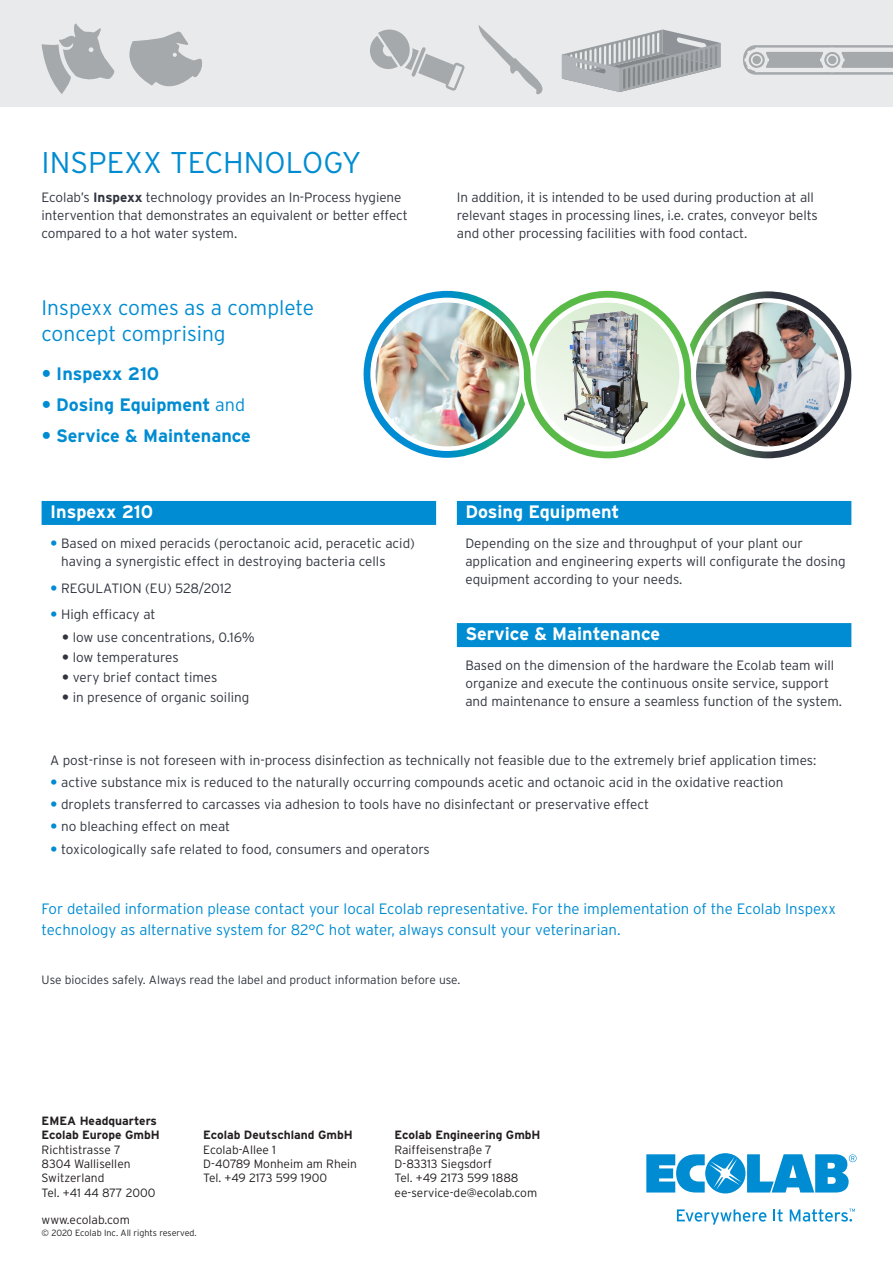
<style>
.page{position:relative;width:893px;height:1263px;background:#fff}
.page>*{position:absolute;margin:0;border:0;box-sizing:border-box;transform-origin:0 0}
.t1{font:300 30px "Interstate";color:#008cd2}
.t2{font:300 21px/25.5px "Interstate";color:#008cd2}
.t3{font:700 18px/31px "Interstate";color:#008cd2}
.t4{font:700 18px "Interstate";color:#fff}
.t5{font:300 15px/21px "Interstate";letter-spacing:-.015em;color:#008cd2}
.t6{font:300 13.5px/18px "Interstate";letter-spacing:-.005em;color:#30343e}
.t7{font:300 12px/14.4px "Interstate";color:#231f20}
.t8{font:700 12px/14.4px "Interstate";color:#231f20}
.t9{font:300 12px "Interstate";color:#30343e}
.t10{font:300 9px "Interstate";letter-spacing:-.015em;color:#231f20}
.s1{font-weight:700}
.s2{font-weight:300}
</style>
<div class="page">
<svg style="left:646px;top:1153px;width:210px;height:40px"></svg>
<svg style="left:677px;top:1209px;width:89px;height:15px"></svg>
<svg style="left:773px;top:1209px;width:10px;height:12px"></svg>
<svg style="left:790px;top:1209px;width:65px;height:12px"></svg>
<div style="left:42px;top:501px;width:394px;height:24px;background:#008cd2"></div>
<div style="left:457px;top:501px;width:394px;height:24px;background:#008cd2"></div>
<div style="left:457px;top:623px;width:394px;height:24px;background:#008cd2"></div>
<div style="left:0;top:0;width:893px;height:106px;background:#e8eaeb"></div>
<svg style="left:370px;top:29px;width:95px;height:62px"></svg>
<svg style="left:478px;top:25px;width:65px;height:70px"></svg>
<svg style="left:42px;top:24px;width:72px;height:70px"></svg>
<svg style="left:129px;top:32px;width:73px;height:54px"></svg>
<svg style="left:743px;top:45px;width:150px;height:30px"></svg>
<svg style="left:562px;top:29px;width:158px;height:63px"></svg>
<svg style="left:364px;top:291px;width:161px;height:167px"></svg>
<img style="left:376px;top:303px;width:143px;height:143px;border-radius:72px">
<img style="left:525px;top:292px;width:285px;height:165px">
<img style="left:686px;top:303px;width:164px;height:154px">
<h1 class="t1" style="left:42px;top:144px;width:318px">I nspexx tech nology</h1>
<p class="t6" style="left:42px;top:188px;width:368px">Ecolab’s <span class="s1">Inspexx</span> technology provides an I n-Process hygiene intervention that demonstrates an equivalent or better effect compared to a hot water system.</p>
<p class="t6" style="left:457px;top:188px;width:362px">I n addition, it is intended to be used during production at all relevant stages in processing lines, i.e. crates, conveyor belts and other processing facilities with food contact.</p>
<h2 class="t2" style="left:42px;top:295px;width:274px">I nspexx comes as a complete concept comprising</h2>
<h3 class="t3" style="left:56px;top:358px;width:196px">Inspexx 210<br>Dosing Equipment <span class="s2">and<br></span>Service &amp; Maintenance</h3>
<h3 class="t4" style="left:50px;top:501px;width:105px">Inspexx 210</h3>
<h3 class="t4" style="left:465px;top:501px;width:156px">Dosing Equipment</h3>
<p class="t6" style="left:61px;top:534px;width:355px">Based on mixed peracids (peroctanoic acid, peracetic acid) having a synergistic effect in destroying bacteria cells</p>
<p class="t6" style="left:61px;top:575px;width:172px;line-height:26.5px">Regulation (EU) 528/2012<br>High efficacy at</p>
<p class="t6" style="left:73px;top:627px;width:184px;line-height:20.1px">low use concentrations, 0.16% low temperatures<br>very brief contact times<br>in presence of organic soiling</p>
<p class="t6" style="left:465px;top:534px;width:382px">Depending on the size and throughput of your plant our application and engineering experts will configurate the dosing equipment according to your needs.</p>
<h3 class="t4" style="left:465px;top:623px;width:196px">Service &amp; Maintenance</h3>
<p class="t6" style="left:465px;top:657px;width:378px">Based on the dimension of the hardware the Ecolab team will organize and execute the continuous onsite service, support and maintenance to ensure a seamless function of the system.</p>
<p class="t6" style="left:61px;top:749px;width:757px;line-height:22.2px;text-indent:-11px">A post-rinse is not foreseen with in-process disinfection as technically not feasible due to the extremely brief application times: active substance mix is reduced to the naturally occurring compounds acetic and octanoic acid in the oxidative reaction droplets transferred to carcasses via adhesion to tools have no disinfectant or preservative effect<br>no bleaching effect on meat<br>toxicologically safe related to food, consumers and operators</p>
<p class="t5" style="left:42px;top:898px;width:796px">For detailed information please contact your local Ecolab representative. For the implementation of the Ecolab I nspexx technology as alternative system for 82°C hot water, always consult your veterinarian.</p>
<p class="t9" style="left:42px;top:972px;width:420px">Use biocides safely. Always read the label and product information before use.</p>
<p class="t8" style="left:42px;top:1113px;width:120px">EMEA Headquarters<br>Ecolab Europe GmbH</p>
<p class="t7" style="left:42px;top:1142px;width:115px">Richtistrasse 7<br>8304 Wallisellen<br>Switzerland<br>Tel. +41 44 877 2000</p>
<p class="t7" style="left:42px;top:1212px;width:90px">www.ecolab.com</p>
<p class="t10" style="left:42px;top:1227px;width:157px">© 2020 Ecolab I nc. All rights reserved.</p>
<p class="t8" style="left:203px;top:1128px;width:151px">Ecolab Deutschland GmbH</p>
<p class="t7" style="left:203px;top:1142px;width:155px">Ecolab-Allee 1<br>D-40789 Monheim am Rhein<br>Tel. +49 2173 599 1900</p>
<p class="t8" style="left:395px;top:1128px;width:147px">Ecolab Engineering GmbH</p>
<p class="t7" style="left:395px;top:1142px;width:144px">Raiffeisenstraße 7<br>D-83313 Siegsdorf<br>Tel. +49 2173 599 1888 ee-service-de@ecolab.com</p>
</div>
